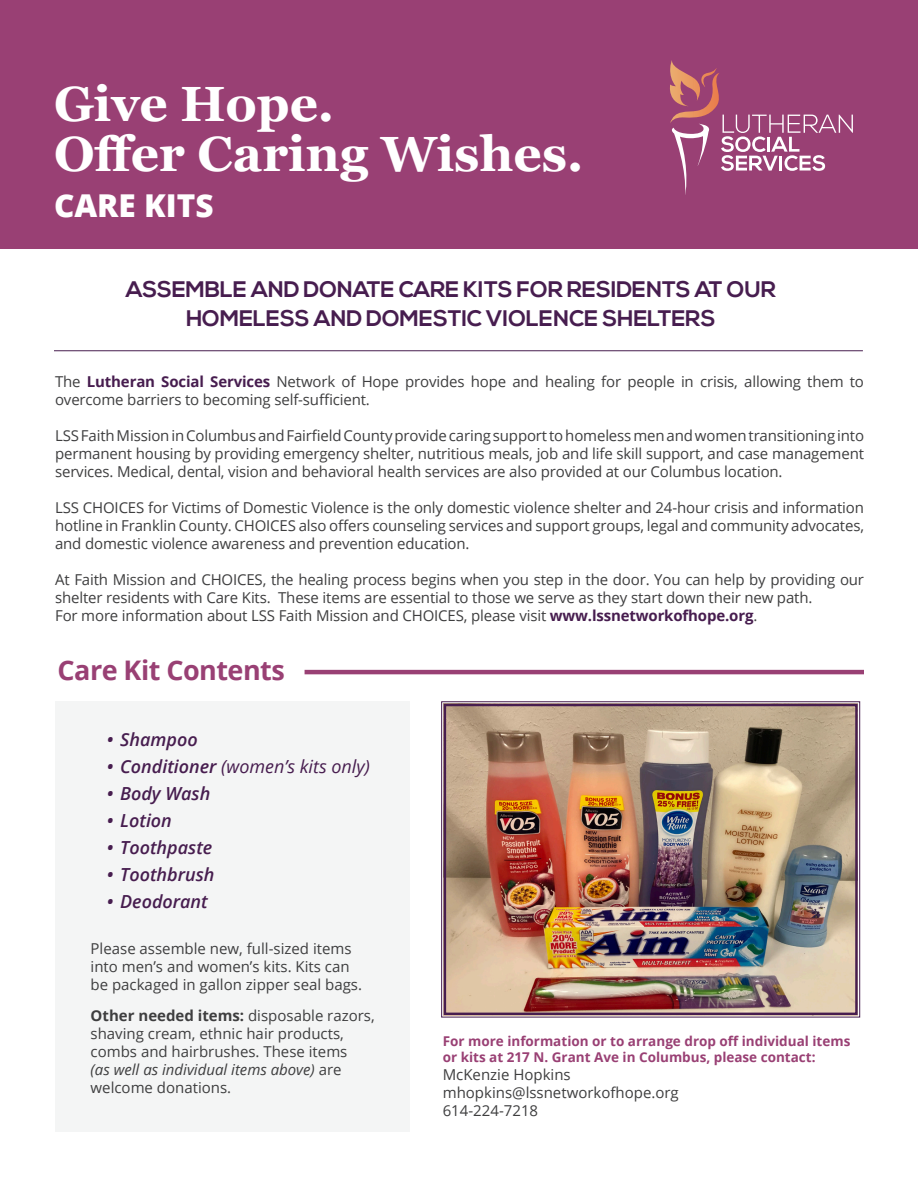
<style>
.page{position:relative;width:918px;height:1188px;background:#fff}
.page>*{position:absolute;margin:0;border:0;box-sizing:border-box;transform-origin:0 0}
.t1{font:700 49.5px/49.5px "Georgia";color:#fff}
.t2{font:800 31.5px "Open Sans";color:#fff}
.t3{font:700 27px "Open Sans";letter-spacing:-.02em;color:#994074}
.t4{font:700 22.5px "Nexa";letter-spacing:-.01em;color:#471d4f}
.t5{font:italic 600 18px "Open Sans";color:#471d4f}
.t6{font:italic 18px "Open Sans";color:#471d4f}
.t7{font:15px/18px "Open Sans";letter-spacing:-.01em;color:#3e3e3f}
.t8{font:700 13.5px/16.2px "Open Sans";color:#994074}
.s1{font-weight:700;color:#471d4f}
.s2{font-weight:600}
.s3{font-weight:700}
.s4{font-style:italic}
</style>
<div class="page">
<div style="left:0;top:0;width:918px;height:248px;background:#994074"></div>
<div style="left:55px;top:701px;width:354px;height:431px;background:#f4f5f5"></div>
<hr style="left:305px;top:670px;width:559px;height:4px;background:#994074">
<hr style="left:54px;top:350px;width:809px;height:1px;background:#471d4f">
<img style="left:441px;top:701px;width:420px;height:317px">
<div style="left:444px;top:704px;width:414px;height:311px;border:2px solid #471d4f"></div>
<svg style="left:670px;top:60px;width:183px;height:135px"></svg>
<p class="t1" style="left:54px;top:80px;width:531px">Give Hope.<br>Offer Caring Wishes.</p>
<p class="t2" style="left:54px;top:182px;width:161px">CARE KITS</p>
<p class="t4" style="left:126px;top:276px;width:652px">ASSEMBLE AND DONATE CARE KITS FOR RESIDENTS AT OUR</p>
<p class="t4" style="left:186px;top:305px;width:531px">HOMELESS AND DOMESTIC VIOLENCE SHELTERS</p>
<p class="t7" style="left:55px;top:372px;width:810px">The <span class="s1">Lutheran Social Services</span> Network of Hope provides hope and healing for people in crisis, allowing them to overcome barriers to becoming self-sufficient.</p>
<p class="t7" style="left:55px;top:426px;width:810px;text-align:justify">LSS Faith Mission in Columbus and Fairfield County provide caring support to homeless men and women transitioning into permanent housing by providing emergency shelter, nutritious meals, job and life skill support, and case management services. Medical, dental, vision and behavioral health services are also provided at our Columbus location.</p>
<p class="t7" style="left:55px;top:498px;width:810px;text-align:justify">LSS CHOICES for Victims of Domestic Violence is the only domestic violence shelter and 24-hour crisis and information hotline in Franklin County. CHOICES also offers counseling services and support groups, legal and community advocates, and domestic violence awareness and prevention education.</p>
<p class="t7" style="left:55px;top:570px;width:811px">At Faith Mission and CHOICES, the healing process begins when you step in the door. You can help by providing our shelter residents with Care Kits. These items are essential to those we serve as they start down their new path.</p>
<p class="t7" style="left:55px;top:606px;width:704px">For more information about LSS Faith Mission and CHOICES, please visit <span class="s1">www.lssnetworkofhope.org</span>.</p>
<p class="t3" style="left:58px;top:651px;width:229px">Care Kit Contents</p>
<p class="t5" style="left:107px;top:728px;width:92px">• Shampoo</p>
<p class="t6" style="left:107px;top:755px;width:265px"><span class="s2">• Conditioner</span> (women’s kits only)</p>
<p class="t5" style="left:107px;top:782px;width:105px">• Body Wash</p>
<p class="t5" style="left:107px;top:809px;width:67px">• Lotion</p>
<p class="t5" style="left:107px;top:836px;width:107px">• Toothpaste</p>
<p class="t5" style="left:107px;top:863px;width:109px">• Toothbrush</p>
<p class="t5" style="left:107px;top:890px;width:103px">• Deodorant</p>
<p class="t7" style="left:91px;top:939px;width:273px">Please assemble new, full-sized items into men’s and women’s kits. Kits can be packaged in gallon zipper seal bags.</p>
<p class="t7" style="left:91px;top:1007px;width:286px"><span class="s3">Other needed items:</span> disposable razors, shaving cream, ethnic hair products, combs and hairbrushes. These items<br><span class="s4">(as well as individual items above)</span> are welcome donations.</p>
<p class="t8" style="left:443px;top:1032px;width:409px">For more information or to arrange drop off individual items or kits at 217 N. Grant Ave in Columbus, please contact:</p>
<p class="t7" style="left:443px;top:1065px;width:130px">McKenzie Hopkins</p>
<p class="t7" style="left:443px;top:1083px;width:238px">mhopkins@lssnetworkofhope.org</p>
<p class="t7" style="left:443px;top:1101px;width:97px">614-224-7218</p>
</div>
